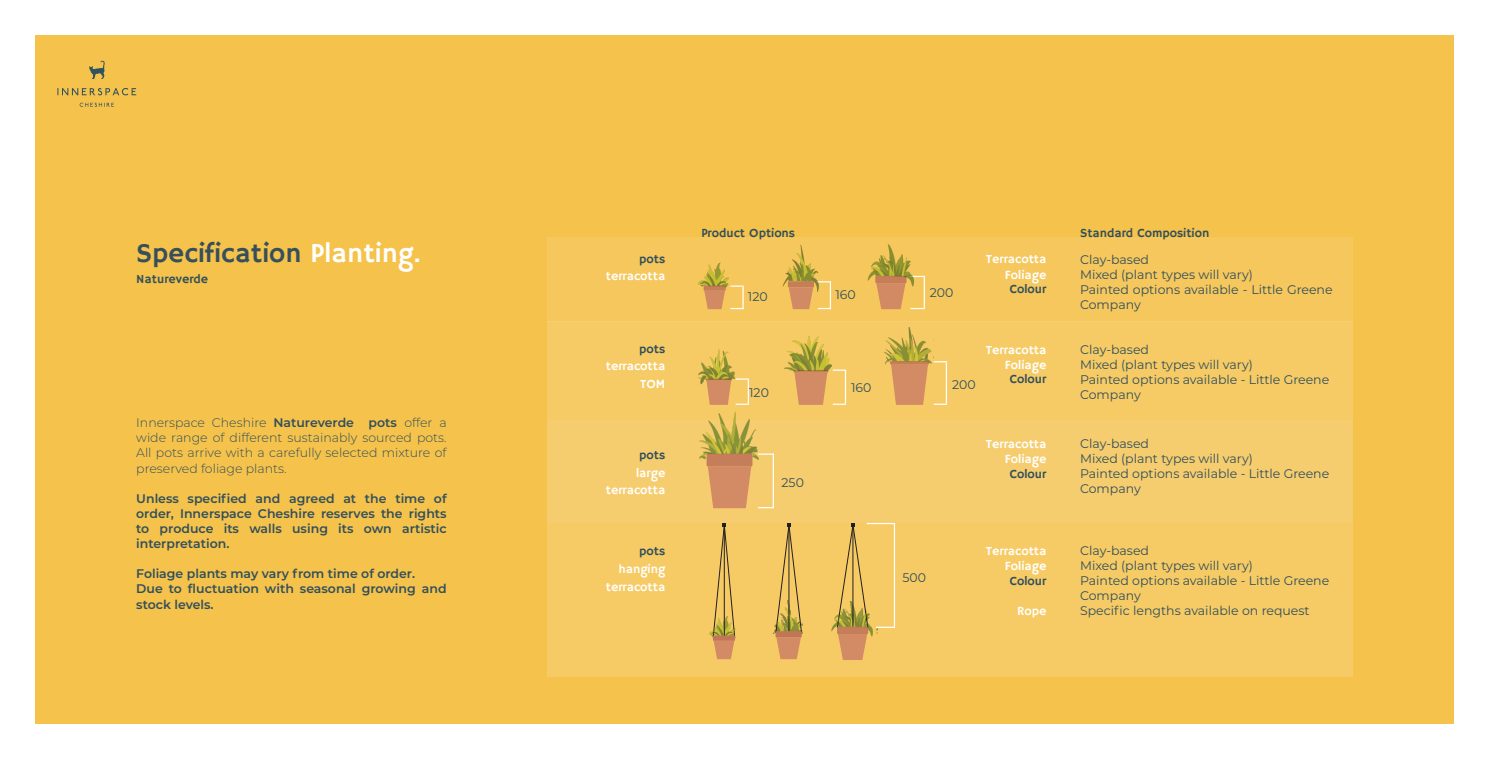
<style>
.page{position:relative;width:1489px;height:759px;background:#fff}
.page>*{position:absolute;margin:0;border:0;box-sizing:border-box;transform-origin:0 0}
.t1{font:27.5px "Hammersmith One";color:#374f5b}
.t2{font:12.5px/15px "Montserrat";color:#314f5c}
.t3{font:600 12.5px/15px "Montserrat";color:#314f5c;text-align:justify}
.t4{font:300 12.5px/15px "Montserrat";color:#314f5c;text-align:justify}
.t5{font:12.5px "Hammersmith One";color:#fff}
.t6{font:12.5px "Hammersmith One";color:#314f5c}
.s1{color:#fff}
.s2{font-weight:600}
</style>
<div class="page">
<div style="left:35px;top:35px;width:1418px;height:688px;background:#f5c24b"></div>
<div style="left:547px;top:237px;width:806px;height:84px;background:#f5c75c"></div>
<div style="left:547px;top:321px;width:806px;height:99px;background:#f6cb65"></div>
<div style="left:547px;top:522px;width:806px;height:154px;background:#f6cb65"></div>
<div style="left:547px;top:420px;width:806px;height:102px;background:#f6cd6e"></div>
<svg style="left:57px;top:88px;width:79px;height:7px"></svg>
<svg style="left:80px;top:103px;width:34px;height:4px"></svg>
<svg style="left:89px;top:61px;width:16px;height:18px"></svg>
<hr style="left:772px;top:453px;width:2px;height:54px;background:#fff">
<hr style="left:923px;top:276px;width:1px;height:33px;background:#fff">
<hr style="left:945px;top:362px;width:2px;height:41px;background:#fff">
<svg style="left:758px;top:507px;width:16px;height:1px"></svg>
<svg style="left:933px;top:403px;width:14px;height:1px"></svg>
<svg style="left:933px;top:361px;width:14px;height:1px"></svg>
<div style="left:703px;top:285px;width:22px;height:5px;background:#e2a95a"></div>
<svg style="left:704px;top:285px;width:39px;height:24px"></svg>
<svg style="left:789px;top:281px;width:42px;height:28px"></svg>
<svg style="left:878px;top:276px;width:45px;height:33px"></svg>
<svg style="left:794px;top:369px;width:52px;height:35px"></svg>
<svg style="left:707px;top:378px;width:42px;height:26px"></svg>
<svg style="left:893px;top:382px;width:33px;height:22px"></svg>
<svg style="left:710px;top:483px;width:39px;height:25px"></svg>
<svg style="left:713px;top:523px;width:22px;height:136px"></svg>
<hr style="left:893px;top:522px;width:2px;height:104px;background:#fff">
<hr style="left:866px;top:522px;width:27px;height:2px;background:#fff">
<svg style="left:877px;top:626px;width:18px;height:1px"></svg>
<img style="left:698px;top:262px;width:34px;height:27px">
<img style="left:782px;top:244px;width:37px;height:47px">
<img style="left:867px;top:244px;width:49px;height:48px">
<img style="left:698px;top:349px;width:39px;height:39px">
<img style="left:784px;top:336px;width:47px;height:38px">
<img style="left:884px;top:327px;width:48px;height:55px">
<img style="left:699px;top:411px;width:65px;height:72px">
<img style="left:709px;top:606px;width:27px;height:33px">
<hr style="left:724px;top:525px;width:1px;height:111px;background:#231f20">
<div style="left:712px;top:635px;width:23px;height:5px;background:#c17658"></div>
<svg style="left:775px;top:523px;width:27px;height:136px"></svg>
<img style="left:831px;top:613px;width:46px;height:24px">
<svg style="left:836px;top:522px;width:32px;height:137px"></svg>
<p class="t1" style="left:136px;top:237px;width:286px">Specification <span class="s1">Planting.</span></p>
<p class="t6" style="left:136px;top:272px;width:73px">Natureverde</p>
<p class="t4" style="left:136px;top:414px;width:312px">Innerspace Cheshire <span class="s2">Natureverde pots</span> offer a wide range of different sustainably sourced pots.<br>All pots arrive with a carefully selected mixture of</p>
<p class="t4" style="left:136px;top:461px;width:152px">preserved foliage plants.</p>
<p class="t3" style="left:136px;top:490px;width:312px">Unless specified and agreed at the time of order, Innerspace Cheshire reserves the rights to produce its walls using its own artistic interpretation.</p>
<p class="t3" style="left:136px;top:565px;width:280px">Foliage plants may vary from time of order.</p>
<p class="t3" style="left:136px;top:580px;width:312px">Due to fluctuation with seasonal growing and stock levels.</p>
<p class="t6" style="left:639px;top:251px;width:28px">pots</p>
<p class="t5" style="left:606px;top:269px;width:61px">terracotta</p>
<p class="t6" style="left:639px;top:341px;width:28px">pots</p>
<p class="t5" style="left:606px;top:359px;width:61px">terracotta</p>
<p class="t5" style="left:640px;top:376px;width:27px">TOM</p>
<p class="t6" style="left:639px;top:447px;width:28px">pots</p>
<p class="t5" style="left:636px;top:465px;width:31px">large</p>
<p class="t5" style="left:606px;top:482px;width:61px">terracotta</p>
<p class="t6" style="left:639px;top:544px;width:28px">pots</p>
<p class="t5" style="left:618px;top:561px;width:48px">hanging</p>
<p class="t5" style="left:606px;top:579px;width:61px">terracotta</p>
<p class="t6" style="left:701px;top:225px;width:95px">Product Options</p>
<p class="t2" style="left:747px;top:288px;width:21px">120</p>
<p class="t2" style="left:835px;top:286px;width:22px">160</p>
<p class="t2" style="left:929px;top:284px;width:25px">200</p>
<p class="t5" style="left:985px;top:251px;width:62px">Terracotta</p>
<p class="t5" style="left:1004px;top:267px;width:43px">Foliage</p>
<p class="t6" style="left:1009px;top:281px;width:38px">Colour</p>
<p class="t2" style="left:749px;top:384px;width:21px">120</p>
<p class="t2" style="left:781px;top:474px;width:24px">250</p>
<p class="t2" style="left:851px;top:379px;width:22px">160</p>
<p class="t2" style="left:952px;top:376px;width:25px">200</p>
<p class="t5" style="left:985px;top:342px;width:62px">Terracotta</p>
<p class="t5" style="left:1004px;top:357px;width:43px">Foliage</p>
<p class="t6" style="left:1009px;top:371px;width:38px">Colour</p>
<p class="t5" style="left:985px;top:436px;width:62px">Terracotta</p>
<p class="t5" style="left:1004px;top:451px;width:43px">Foliage</p>
<p class="t6" style="left:1009px;top:467px;width:38px">Colour</p>
<p class="t2" style="left:902px;top:569px;width:25px">500</p>
<p class="t5" style="left:985px;top:543px;width:62px">Terracotta</p>
<p class="t5" style="left:1004px;top:558px;width:43px">Foliage</p>
<p class="t6" style="left:1009px;top:573px;width:38px">Colour</p>
<p class="t5" style="left:1017px;top:603px;width:31px">Rope</p>
<p class="t6" style="left:1080px;top:225px;width:131px">Standard Composition</p>
<p class="t2" style="left:1080px;top:251px;width:70px">Clay-based</p>
<p class="t2" style="left:1080px;top:266px;width:174px">Mixed (plant types will vary)</p>
<p class="t2" style="left:1080px;top:281px;width:254px">Painted options available - Little Greene<br>Company</p>
<p class="t2" style="left:1080px;top:341px;width:70px">Clay-based</p>
<p class="t2" style="left:1080px;top:356px;width:174px">Mixed (plant types will vary)</p>
<p class="t2" style="left:1080px;top:371px;width:251px">Painted options available - Little Greene<br>Company</p>
<p class="t2" style="left:1080px;top:435px;width:70px">Clay-based</p>
<p class="t2" style="left:1080px;top:450px;width:174px">Mixed (plant types will vary)</p>
<p class="t2" style="left:1080px;top:465px;width:251px">Painted options available - Little Greene<br>Company</p>
<p class="t2" style="left:1080px;top:542px;width:70px">Clay-based</p>
<p class="t2" style="left:1080px;top:557px;width:174px">Mixed (plant types will vary)</p>
<p class="t2" style="left:1080px;top:572px;width:251px">Painted options available - Little Greene<br>Company</p>
<p class="t2" style="left:1080px;top:602px;width:231px">Specific lengths available on request</p>
</div>
